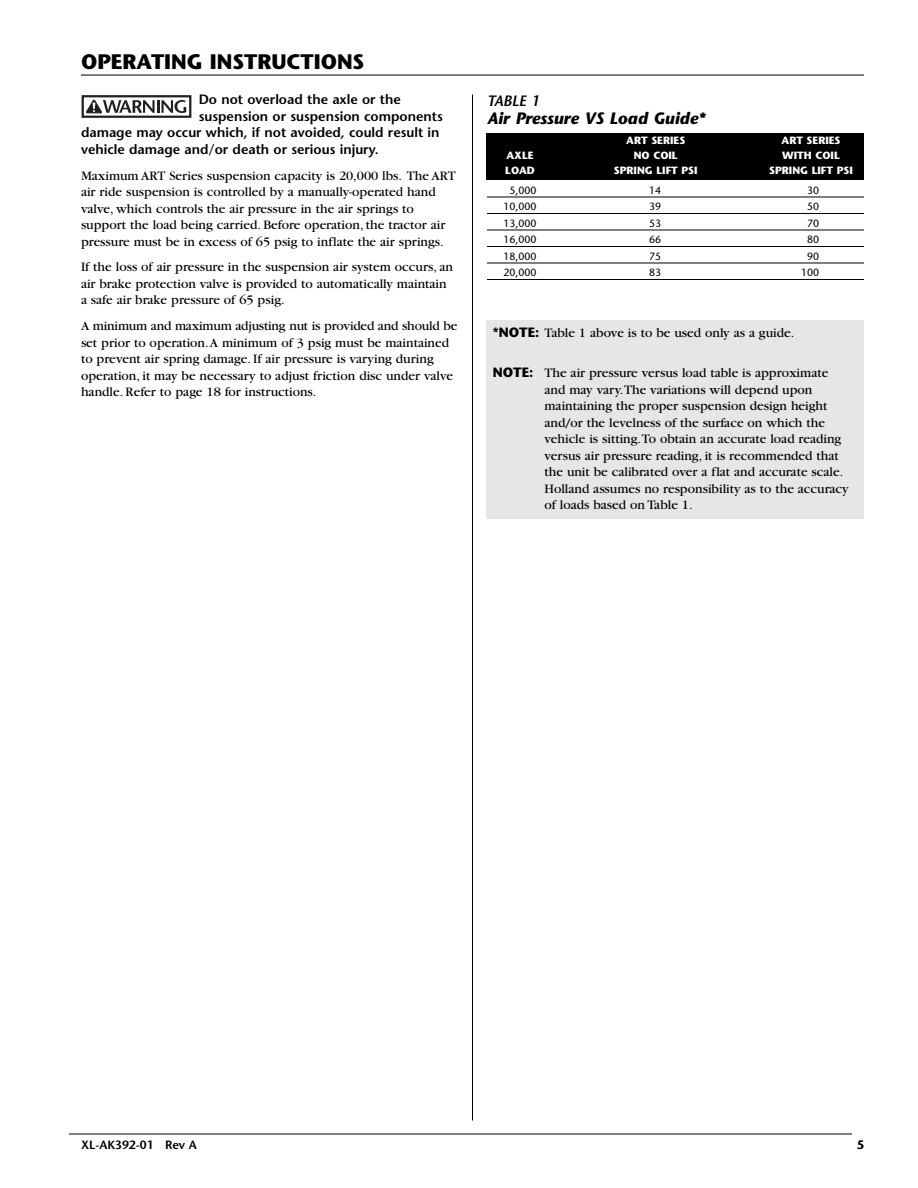
<style>
.page{position:relative;width:918px;height:1188px;background:#fff}
.page>*{position:absolute;margin:0;border:0;box-sizing:border-box;transform-origin:0 0}
.t1{font:700 21px "Stone Sans";color:#000}
.t2{font:italic 700 16.5px "Stone Sans";color:#000}
.t3{font:italic 600 15px "Stone Sans";color:#000}
.t4{font:13.5px/16.5px "Garamond";color:#000}
.t5{font:600 13.5px "Stone Sans";color:#000}
.t6{font:600 12px "Stone Sans";color:#000}
.t7{font:700 10.5px "Stone Sans";color:#fff}
.t8{font:10.5px "Stone Sans";color:#000}
.s1{font-family:"Stone Sans";font-weight:700}
</style>
<div class="page">
<hr style="left:81px;top:75px;width:783px;height:1px;background:#000">
<div style="left:486px;top:320px;width:378px;height:198px;background:#e6e6e6"></div>
<hr style="left:69px;top:1134px;width:783px;height:1px;background:#000">
<hr style="left:472px;top:94px;width:1px;height:1026px;background:#000">
<div style="left:486px;top:133px;width:378px;height:46px;background:#000"></div>
<hr style="left:487px;top:197px;width:377px;height:1px;background:#000">
<hr style="left:487px;top:213px;width:377px;height:1px;background:#000">
<hr style="left:487px;top:230px;width:377px;height:1px;background:#000">
<hr style="left:487px;top:246px;width:377px;height:1px;background:#000">
<hr style="left:487px;top:263px;width:377px;height:1px;background:#000">
<hr style="left:487px;top:279px;width:377px;height:1px;background:#000">
<div style="left:82px;top:95px;width:109px;height:23px;border:2px solid #231f20"></div>
<svg style="left:86px;top:100px;width:100px;height:13px"></svg>
<h1 class="t1" style="left:81px;top:54px;width:285px">OPERATING INSTRUCTIONS</h1>
<p class="t5" style="left:199px;top:95px;width:204px">Do not overload the axle or the</p>
<p class="t5" style="left:199px;top:111px;width:246px">suspension or suspension components</p>
<p class="t5" style="left:81px;top:127px;width:360px">damage may occur which, if not avoided, could result in</p>
<p class="t5" style="left:81px;top:144px;width:299px">vehicle damage and/or death or serious injury.</p>
<p class="t4" style="left:81px;top:168px;width:376px">Maximum ART Series suspension capacity is 20,000 lbs. The ART air ride suspension is controlled by a manually-operated hand valve, which controls the air pressure in the air springs to support the load being carried. Before operation, the tractor air pressure must be in excess of 65 psig to inflate the air springs.</p>
<p class="t4" style="left:81px;top:260px;width:374px">If the loss of air pressure in the suspension air system occurs, an air brake protection valve is provided to automatically maintain a safe air brake pressure of 65 psig.</p>
<p class="t4" style="left:81px;top:319px;width:378px">A minimum and maximum adjusting nut is provided and should be set prior to operation.A minimum of 3 psig must be maintained to prevent air spring damage. If air pressure is varying during operation, it may be necessary to adjust friction disc under valve handle. Refer to page 18 for instructions.</p>
<p class="t3" style="left:487px;top:95px;width:54px">TABLE 1</p>
<p class="t2" style="left:487px;top:111px;width:219px">Air Pressure VS Load Guide*</p>
<p class="t7" style="left:626px;top:137px;width:60px">ART SERIES</p>
<p class="t7" style="left:782px;top:137px;width:60px">ART SERIES</p>
<p class="t7" style="left:506px;top:152px;width:29px">AXLE</p>
<p class="t7" style="left:634px;top:152px;width:46px">NO COIL</p>
<p class="t7" style="left:782px;top:152px;width:59px">WITH COIL</p>
<p class="t7" style="left:505px;top:167px;width:31px">LOAD</p>
<p class="t7" style="left:614px;top:167px;width:85px">SPRING LIFT PSI</p>
<p class="t7" style="left:769px;top:167px;width:85px">SPRING LIFT PSI</p>
<p class="t8" style="left:509px;top:186px;width:29px">5,000</p>
<p class="t8" style="left:649px;top:186px;width:14px">14</p>
<p class="t8" style="left:807px;top:186px;width:14px">30</p>
<p class="t8" style="left:503px;top:203px;width:35px">10,000</p>
<p class="t8" style="left:649px;top:203px;width:14px">39</p>
<p class="t8" style="left:807px;top:203px;width:14px">50</p>
<p class="t8" style="left:503px;top:219px;width:35px">13,000</p>
<p class="t8" style="left:649px;top:219px;width:14px">53</p>
<p class="t8" style="left:807px;top:219px;width:14px">70</p>
<p class="t8" style="left:503px;top:236px;width:35px">16,000</p>
<p class="t8" style="left:649px;top:236px;width:14px">66</p>
<p class="t8" style="left:807px;top:236px;width:14px">80</p>
<p class="t8" style="left:503px;top:252px;width:35px">18,000</p>
<p class="t8" style="left:649px;top:252px;width:14px">75</p>
<p class="t8" style="left:807px;top:252px;width:14px">90</p>
<p class="t8" style="left:503px;top:269px;width:35px">20,000</p>
<p class="t8" style="left:649px;top:269px;width:14px">83</p>
<p class="t8" style="left:801px;top:269px;width:20px">100</p>
<p class="t4" style="left:493px;top:326px;width:303px"><span class="s1">*NOTE:</span> Table 1 above is to be used only as a guide.</p>
<p class="t4" style="left:544px;top:366px;width:306px;text-indent:-52px"><span class="s1">NOTE:</span> The air pressure versus load table is approximate and may vary.The variations will depend upon maintaining the proper suspension design height and/or the levelness of the surface on which the vehicle is sitting.To obtain an accurate load reading versus air pressure reading, it is recommended that the unit be calibrated over a flat and accurate scale.<br>Holland assumes no responsibility as to the accuracy of loads based on Table 1.</p>
<p class="t6" style="left:81px;top:1140px;width:117px">XL-AK392-01 Rev A</p>
<p class="t6" style="left:857px;top:1140px;width:8px">5</p>
</div>
